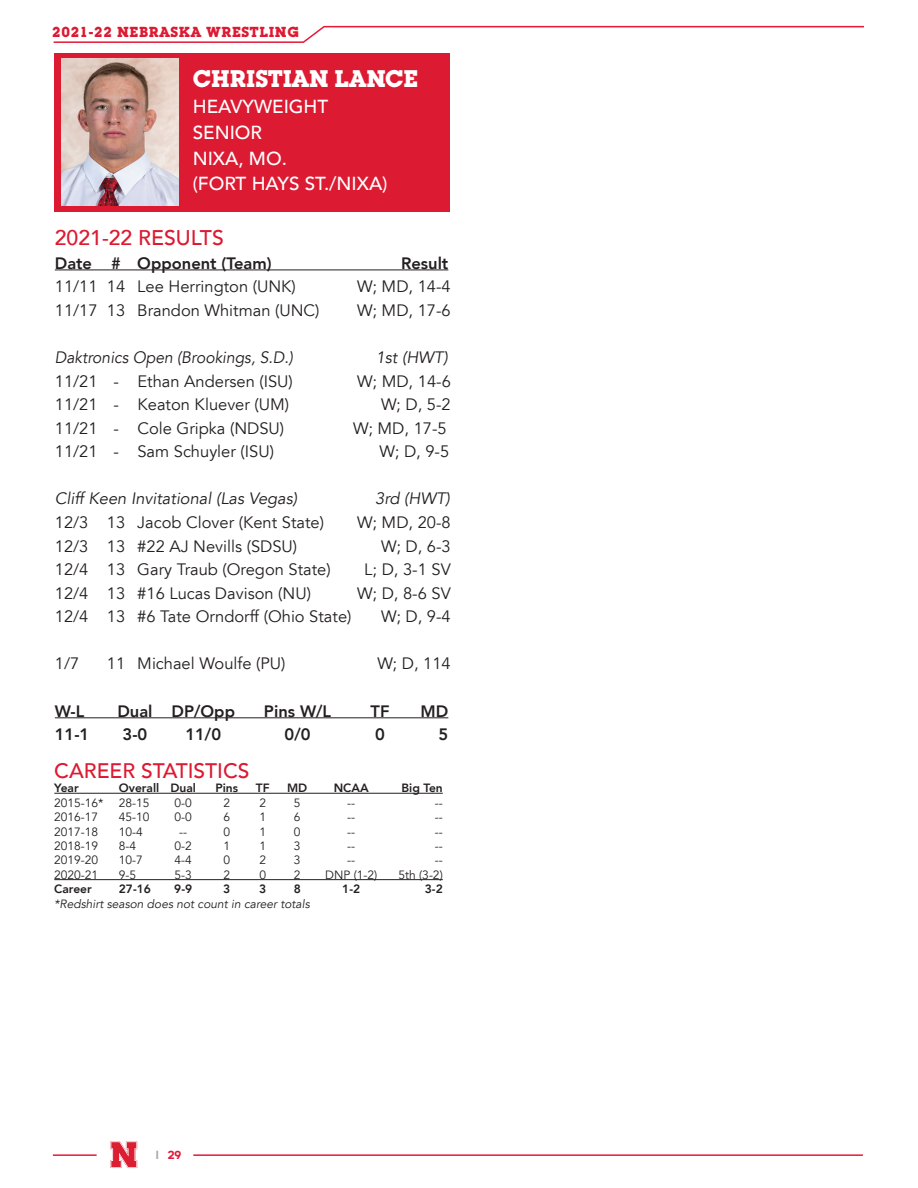
<style>
.page{position:relative;width:918px;height:1188px;background:#fff}
.page>*{position:absolute;margin:0;border:0;box-sizing:border-box;transform-origin:0 0}
.t1{font:700 23.55px "Lubalin Graph IT Cfor UNL";color:#fff}
.t2{font:500 21.15px "Avenir LT Std";color:#dc1a32}
.t3{font:500 21px "Avenir LT Std";color:#dc1a32}
.t4{font:500 18.9px "Avenir LT Std";color:#fff}
.t5{font:16.5px "Avenir LT Std";color:#231f20}
.t6{font:800 16.5px "Avenir LT Std";color:#231f20}
.t7{font:italic 16.5px "Avenir LT Std";color:#231f20}
.t8{font:italic 16.5px "Avenir LT Std";color:#231f20;scale:.95 1}
.t9{font:700 14.25px "Lubalin Graph IT Cfor UNL";letter-spacing:.05em;color:#dc1a32}
.t10{font:12px "Avenir LT Std";color:#231f20}
.t11{font:800 12px "Avenir LT Std";color:#231f20}
.t12{font:italic 12px "Avenir LT Std";color:#231f20}
.t13{font:700 12px "adineue PRO";color:#e51836}
.s1{color:#a8a9ad}
</style>
<div class="page">
<svg style="left:53px;top:25px;width:811px;height:18px"></svg>
<hr style="left:53px;top:1154px;width:44px;height:2px;background:#e51836">
<svg style="left:110px;top:1141px;width:27px;height:27px"></svg>
<hr style="left:193px;top:1154px;width:670px;height:2px;background:#e51836">
<div style="left:54px;top:53px;width:396px;height:159px;background:#dc1a32"></div>
<img style="left:62px;top:59px;width:117px;height:147px">
<hr style="left:55px;top:270px;width:393px;height:1px;background:#231f20">
<hr style="left:55px;top:717px;width:393px;height:1px;background:#231f20">
<hr style="left:54px;top:793px;width:389px;height:1px;background:#231f20">
<hr style="left:54px;top:879px;width:389px;height:1px;background:#231f20">
<p class="t9" style="left:52px;top:22px;width:248px">2021-22 NEBRASKA WRESTLING</p>
<p class="t1" style="left:193px;top:63px;width:227px">CHRISTIAN LANCE</p>
<p class="t4" style="left:193px;top:95px;width:137px">HEAVYWEIGHT</p>
<p class="t4" style="left:193px;top:121px;width:71px">SENIOR</p>
<p class="t4" style="left:193px;top:147px;width:96px">NIXA, MO.</p>
<p class="t4" style="left:193px;top:173px;width:196px">(FORT HAYS ST./NIXA)</p>
<p class="t2" style="left:55px;top:226px;width:171px">2021-22 RESULTS</p>
<p class="t6" style="left:55px;top:253px;width:218px">Date # Opponent (Team)</p>
<p class="t6" style="left:401px;top:253px;width:49px">Result</p>
<p class="t5" style="left:55px;top:277px;width:243px">11/11 14 Lee Herrington (UNK)</p>
<p class="t5" style="left:357px;top:277px;width:95px">W; MD, 14-4</p>
<p class="t5" style="left:55px;top:301px;width:266px">11/17 13 Brandon Whitman (UNC)</p>
<p class="t5" style="left:357px;top:301px;width:95px">W; MD, 17-6</p>
<p class="t8" style="left:55px;top:348px;width:252px">Daktronics Open (Brookings, S.D.)</p>
<p class="t7" style="left:376px;top:348px;width:73px">1st (HWT)</p>
<p class="t5" style="left:55px;top:371px;width:240px">11/21 - Ethan Andersen (ISU)</p>
<p class="t5" style="left:357px;top:371px;width:95px">W; MD, 14-6</p>
<p class="t5" style="left:55px;top:395px;width:236px">11/21 - Keaton Kluever (UM)</p>
<p class="t5" style="left:381px;top:395px;width:71px">W; D, 5-2</p>
<p class="t5" style="left:55px;top:419px;width:231px">11/21 - Cole Gripka (NDSU)</p>
<p class="t5" style="left:353px;top:419px;width:95px">W; MD, 17-5</p>
<p class="t5" style="left:55px;top:442px;width:221px">11/21 - Sam Schuyler (ISU)</p>
<p class="t5" style="left:380px;top:442px;width:71px">W; D, 9-5</p>
<p class="t7" style="left:55px;top:489px;width:244px">Cliff Keen Invitational (Las Vegas)</p>
<p class="t7" style="left:375px;top:489px;width:76px">3rd (HWT)</p>
<p class="t5" style="left:55px;top:513px;width:271px">12/3 13 Jacob Clover (Kent State)</p>
<p class="t5" style="left:357px;top:513px;width:95px">W; MD, 20-8</p>
<p class="t5" style="left:55px;top:536px;width:244px">12/3 13 #22 AJ Nevills (SDSU)</p>
<p class="t5" style="left:381px;top:536px;width:71px">W; D, 6-3</p>
<p class="t5" style="left:55px;top:560px;width:277px">12/4 13 Gary Traub (Oregon State)</p>
<p class="t5" style="left:364px;top:560px;width:88px">L; D, 3-1 SV</p>
<p class="t5" style="left:55px;top:584px;width:258px">12/4 13 #16 Lucas Davison (NU)</p>
<p class="t5" style="left:357px;top:584px;width:95px">W; D, 8-6 SV</p>
<p class="t5" style="left:55px;top:607px;width:298px">12/4 13 #6 Tate Orndorff (Ohio State)</p>
<p class="t5" style="left:381px;top:607px;width:71px">W; D, 9-4</p>
<p class="t5" style="left:55px;top:654px;width:26px">1/7</p>
<p class="t5" style="left:107px;top:654px;width:180px">11 Michael Woulfe (PU)</p>
<p class="t5" style="left:377px;top:654px;width:75px">W; D, 114</p>
<p class="t6" style="left:55px;top:701px;width:31px">W-L</p>
<p class="t6" style="left:117px;top:701px;width:119px">Dual DP/Opp</p>
<p class="t6" style="left:264px;top:701px;width:69px">Pins W/L</p>
<p class="t6" style="left:371px;top:701px;width:20px">TF</p>
<p class="t6" style="left:421px;top:701px;width:29px">MD</p>
<p class="t6" style="left:55px;top:725px;width:36px">11-1</p>
<p class="t6" style="left:123px;top:725px;width:26px">3-0</p>
<p class="t6" style="left:185px;top:725px;width:37px">11/0</p>
<p class="t6" style="left:285px;top:725px;width:27px">0/0</p>
<p class="t6" style="left:375px;top:725px;width:11px">0</p>
<p class="t6" style="left:439px;top:725px;width:11px">5</p>
<p class="t3" style="left:54px;top:759px;width:197px">CAREER STATISTICS</p>
<p class="t11" style="left:54px;top:781px;width:26px">Year</p>
<p class="t11" style="left:119px;top:781px;width:79px">Overall Dual</p>
<p class="t11" style="left:215px;top:781px;width:24px">Pins</p>
<p class="t11" style="left:256px;top:781px;width:15px">TF</p>
<p class="t11" style="left:287px;top:781px;width:22px">MD</p>
<p class="t11" style="left:334px;top:781px;width:37px">NCAA</p>
<p class="t11" style="left:401px;top:781px;width:43px">Big Ten</p>
<p class="t10" style="left:54px;top:796px;width:51px">2015-16*</p>
<p class="t10" style="left:119px;top:796px;width:32px">28-15</p>
<p class="t10" style="left:175px;top:796px;width:19px">0-0</p>
<p class="t10" style="left:223px;top:796px;width:8px">2</p>
<p class="t10" style="left:259px;top:796px;width:8px">2</p>
<p class="t10" style="left:294px;top:796px;width:8px">5</p>
<p class="t10" style="left:347px;top:796px;width:9px">--</p>
<p class="t10" style="left:435px;top:796px;width:9px">--</p>
<p class="t10" style="left:54px;top:810px;width:46px">2016-17</p>
<p class="t10" style="left:119px;top:810px;width:32px">45-10</p>
<p class="t10" style="left:175px;top:810px;width:19px">0-0</p>
<p class="t10" style="left:223px;top:810px;width:8px">6</p>
<p class="t10" style="left:259px;top:810px;width:8px">1</p>
<p class="t10" style="left:294px;top:810px;width:8px">6</p>
<p class="t10" style="left:347px;top:810px;width:9px">--</p>
<p class="t10" style="left:435px;top:810px;width:9px">--</p>
<p class="t10" style="left:54px;top:825px;width:46px">2017-18</p>
<p class="t10" style="left:119px;top:825px;width:26px">10-4</p>
<p class="t10" style="left:179px;top:825px;width:9px">--</p>
<p class="t10" style="left:223px;top:825px;width:8px">0</p>
<p class="t10" style="left:259px;top:825px;width:8px">1</p>
<p class="t10" style="left:294px;top:825px;width:8px">0</p>
<p class="t10" style="left:347px;top:825px;width:9px">--</p>
<p class="t10" style="left:435px;top:825px;width:9px">--</p>
<p class="t10" style="left:54px;top:839px;width:46px">2018-19</p>
<p class="t10" style="left:119px;top:839px;width:19px">8-4</p>
<p class="t10" style="left:175px;top:839px;width:19px">0-2</p>
<p class="t10" style="left:223px;top:839px;width:8px">1</p>
<p class="t10" style="left:259px;top:839px;width:8px">1</p>
<p class="t10" style="left:294px;top:839px;width:8px">3</p>
<p class="t10" style="left:347px;top:839px;width:9px">--</p>
<p class="t10" style="left:435px;top:839px;width:9px">--</p>
<p class="t10" style="left:54px;top:853px;width:46px">2019-20</p>
<p class="t10" style="left:119px;top:853px;width:26px">10-7</p>
<p class="t10" style="left:175px;top:853px;width:19px">4-4</p>
<p class="t10" style="left:223px;top:853px;width:8px">0</p>
<p class="t10" style="left:259px;top:853px;width:8px">2</p>
<p class="t10" style="left:294px;top:853px;width:8px">3</p>
<p class="t10" style="left:347px;top:853px;width:9px">--</p>
<p class="t10" style="left:435px;top:853px;width:9px">--</p>
<p class="t10" style="left:54px;top:868px;width:46px">2020-21</p>
<p class="t10" style="left:119px;top:868px;width:19px">9-5</p>
<p class="t10" style="left:175px;top:868px;width:19px">5-3</p>
<p class="t10" style="left:223px;top:868px;width:8px">2</p>
<p class="t10" style="left:259px;top:868px;width:8px">0</p>
<p class="t10" style="left:294px;top:868px;width:8px">2</p>
<p class="t10" style="left:325px;top:868px;width:54px">DNP (1-2)</p>
<p class="t10" style="left:399px;top:868px;width:46px">5th (3-2)</p>
<p class="t11" style="left:54px;top:882px;width:39px">Career</p>
<p class="t11" style="left:119px;top:882px;width:34px">27-16</p>
<p class="t11" style="left:174px;top:882px;width:19px">9-9</p>
<p class="t11" style="left:223px;top:882px;width:9px">3</p>
<p class="t11" style="left:259px;top:882px;width:9px">3</p>
<p class="t11" style="left:294px;top:882px;width:9px">8</p>
<p class="t11" style="left:342px;top:882px;width:19px">1-2</p>
<p class="t11" style="left:425px;top:882px;width:19px">3-2</p>
<p class="t12" style="left:54px;top:897px;width:257px">*Redshirt season does not count in career totals</p>
<p class="t13" style="left:156px;top:1148px;width:27px"><span class="s1">l</span> 29</p>
</div>
